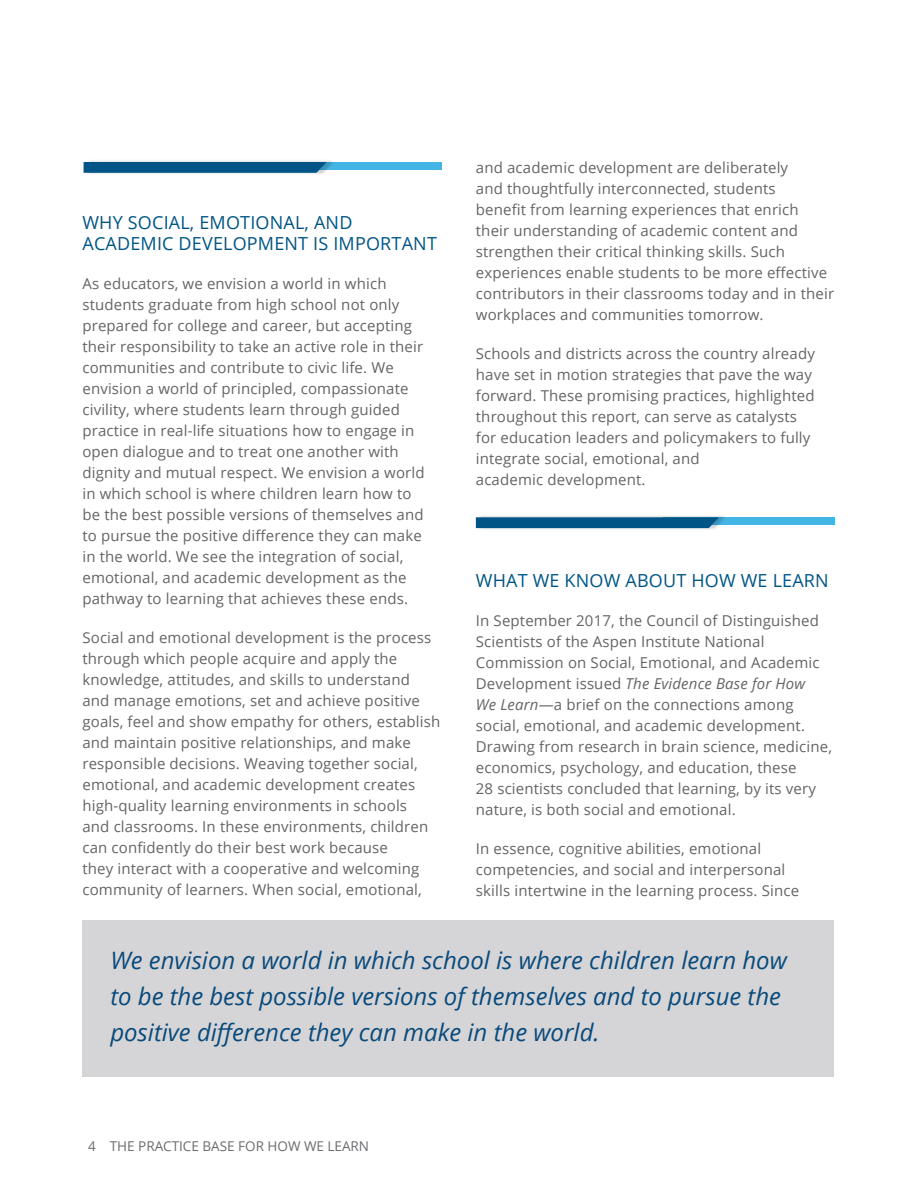
<style>
.page{position:relative;width:918px;height:1188px;background:#fff}
.page>*{position:absolute;margin:0;border:0;box-sizing:border-box;transform-origin:0 0}
.t1{font:italic 24px/36px "Open Sans";color:#094a7b}
.t2{font:18px/21.6px "Open Sans";letter-spacing:.01em;color:#005586}
.t3{font:15px/21px "Open Sans";letter-spacing:.01em;color:#636466}
.t4{font:13.5px "Open Sans";color:#6b6c6f}
.s1{font-style:italic}
</style>
<div class="page">
<div style="left:82px;top:920px;width:752px;height:157px;background:#d5d5d7"></div>
<div style="left:271px;top:162px;width:171px;height:8px;background:#43b5e4"></div>
<div style="left:86px;top:159px;width:248px;height:15px;background:#000;opacity:.2"></div>
<svg style="left:84px;top:162px;width:243px;height:11px;background:#065989"></svg>
<div style="left:663px;top:517px;width:171px;height:8px;background:#43b5e4"></div>
<div style="left:479px;top:515px;width:247px;height:15px;background:#000;opacity:.2"></div>
<svg style="left:476px;top:517px;width:243px;height:11px;background:#075a89"></svg>
<p class="t2" style="left:82px;top:211px;width:356px">WHY SOCIAL, EMOTIONAL, AND<br>ACADEMIC DEVELOPMENT IS IMPORTANT</p>
<p class="t3" style="left:82px;top:273px;width:344px">As educators, we envision a world in which students graduate from high school not only prepared for college and career, but accepting their responsibility to take an active role in their communities and contribute to civic life. We envision a world of principled, compassionate civility, where students learn through guided practice in real-life situations how to engage in open dialogue and to treat one another with dignity and mutual respect. We envision a world in which school is where children learn how to be the best possible versions of themselves and to pursue the positive difference they can make in the world. We see the integration of social, emotional, and academic development as the pathway to learning that achieves these ends.</p>
<p class="t3" style="left:82px;top:627px;width:359px">Social and emotional development is the process through which people acquire and apply the knowledge, attitudes, and skills to understand and manage emotions, set and achieve positive goals, feel and show empathy for others, establish and maintain positive relationships, and make responsible decisions. Weaving together social, emotional, and academic development creates high-quality learning environments in schools<br>and classrooms. In these environments, children can confidently do their best work because<br>they interact with a cooperative and welcoming community of learners. When social, emotional,</p>
<p class="t3" style="left:476px;top:157px;width:360px">and academic development are deliberately<br>and thoughtfully interconnected, students<br>benefit from learning experiences that enrich their understanding of academic content and strengthen their critical thinking skills. Such experiences enable students to be more effective contributors in their classrooms today and in their workplaces and communities tomorrow.</p>
<p class="t3" style="left:476px;top:343px;width:341px">Schools and districts across the country already have set in motion strategies that pave the way forward. These promising practices, highlighted throughout this report, can serve as catalysts for education leaders and policymakers to fully integrate social, emotional, and<br>academic development.</p>
<p class="t2" style="left:476px;top:569px;width:354px">WHAT WE KNOW ABOUT HOW WE LEARN</p>
<p class="t3" style="left:476px;top:609px;width:358px">In September 2017, the Council of Distinguished Scientists of the Aspen Institute National Commission on Social, Emotional, and Academic Development issued <span class="s1">The Evidence Base for How<br>We Learn</span>—a brief on the connections among social, emotional, and academic development.<br>Drawing from research in brain science, medicine, economics, psychology, and education, these<br>28 scientists concluded that learning, by its very nature, is both social and emotional.</p>
<p class="t3" style="left:476px;top:837px;width:325px">In essence, cognitive abilities, emotional competencies, and social and interpersonal skills intertwine in the learning process. Since</p>
<h1 class="t1" style="left:110px;top:941px;width:678px">We envision a world in which school is where children learn how to be the best possible versions of themselves and to pursue the positive difference they can make in the world.</h1>
<p class="t4" style="left:88px;top:1137px;width:283px">4 THE PRACTICE BASE FOR HOW WE LEARN</p>
</div>
